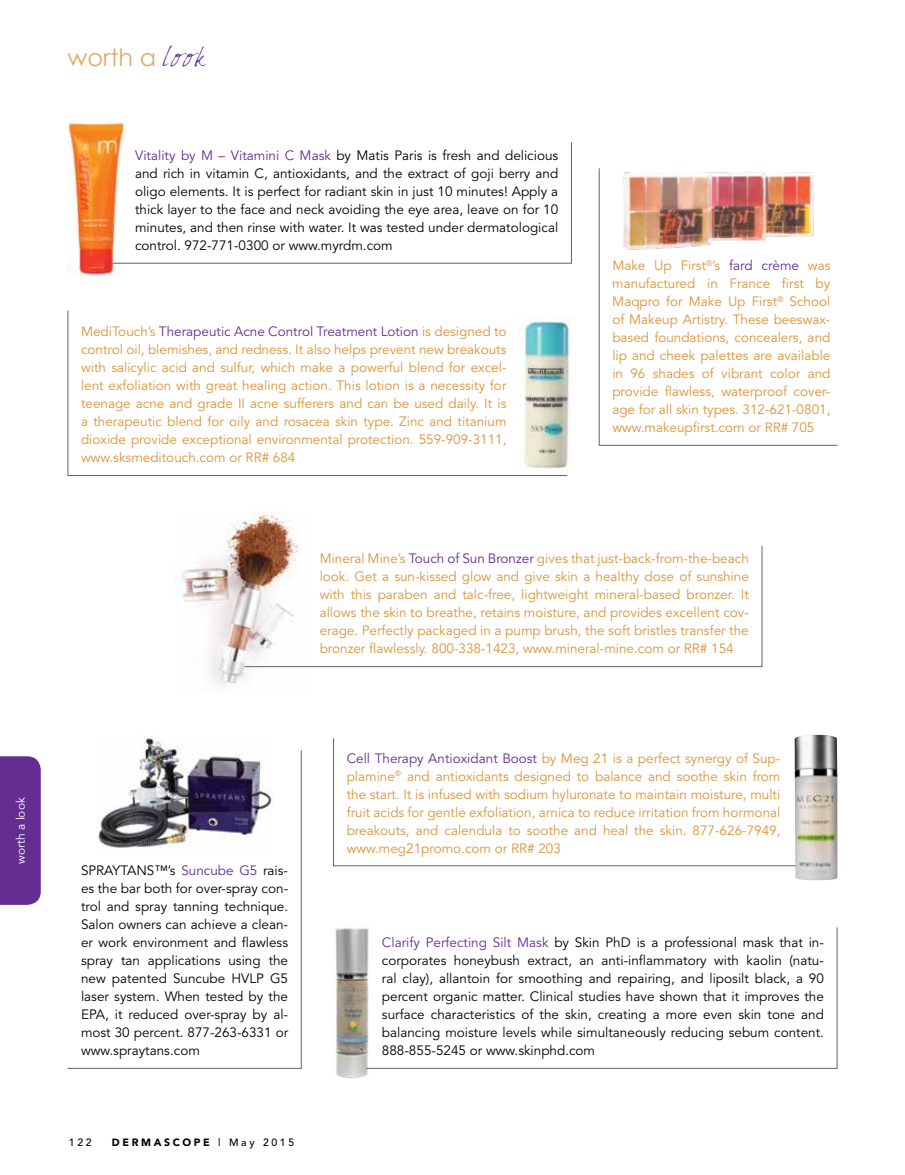
<style>
.page{position:relative;width:905px;height:1175px;background:#fff}
.page>*{position:absolute;margin:0;border:0;box-sizing:border-box;transform-origin:0 0}
.t1{font:24px "Century Gothic";color:#e2aa65}
.t2{font:13.5px/18px "Avenir";color:#db943a;text-align:justify}
.t3{font:13.5px/18px "Avenir";color:#000;text-align:justify}
.t4{font:12px "Avenir";color:#fff}
.t5{font:900 10.5px "Avenir";letter-spacing:.25em;color:#000}
.t6{font:500 10.5px "Avenir";color:#000}
.s1{font-family:"Harabara Hand";color:#642d91}
.s2{color:#642d91}
.s3{font-weight:500}
</style>
<div class="page">
<div style="left:0;top:756px;width:41px;height:148px;background:#642d91"></div>
<img style="left:67px;top:120px;width:58px;height:156px">
<img style="left:568px;top:317px;width:3px;height:150px">
<img style="left:333px;top:928px;width:35px;height:151px">
<img style="left:144px;top:736px;width:39px;height:13px">
<img style="left:794px;top:735px;width:43px;height:145px">
<img style="left:176px;top:512px;width:135px;height:172px">
<svg style="left:67px;top:749px;width:235px;height:320px"></svg>
<svg style="left:112px;top:142px;width:460px;height:122px"></svg>
<svg style="left:365px;top:927px;width:472px;height:142px"></svg>
<svg style="left:244px;top:545px;width:518px;height:122px"></svg>
<svg style="left:67px;top:310px;width:501px;height:166px"></svg>
<svg style="left:333px;top:737px;width:463px;height:129px"></svg>
<svg style="left:598px;top:168px;width:240px;height:278px"></svg>
<p class="t4" style="left:14px;top:863px;width:68px;rotate:-90deg">worth a look</p>
<h1 class="t1" style="left:68px;top:43px;width:139px">worth a <span class="s1">look</span></h1>
<p class="t3" style="left:135px;top:147px;width:425px"><span class="s2">Vitality by M – Vitamini C Mask</span> by Matis Paris is fresh and delicious and rich in vitamin C, antioxidants, and the extract of goji berry and oligo elements. It is perfect for radiant skin in just 10 minutes! Apply a thick layer to the face and neck avoiding the eye area, leave on for 10 minutes, and then rinse with water. It was tested under dermatological control. 972-771-0300 or www.myrdm.com</p>
<p class="t2" style="left:81px;top:323px;width:427px">MediTouch’s <span class="s2">Therapeutic Acne Control Treatment Lotion</span> is designed to control oil, blemishes, and redness. It also helps prevent new breakouts with salicylic acid and sulfur, which make a powerful blend for excel&shy;lent exfoliation with great healing action. This lotion is a necessity for teenage acne and grade II acne sufferers and can be used daily. It is a therapeutic blend for oily and rosacea skin type. Zinc and titanium dioxide provide exceptional environmental protection. 559-909-3111, www.sksmeditouch.com or RR# 684</p>
<p class="t2" style="left:612px;top:257px;width:220px">Make Up First<sup>®</sup>’s <span class="s2">fard crème</span> was manufactured in France first by Maqpro for Make Up First<sup>®</sup> School of Makeup Artistry. These beeswax&shy;based foundations, concealers, and lip and cheek palettes are available in 96 shades of vibrant color and provide flawless, waterproof cover&shy;age for all skin types. 312-621-0801, www.makeupfirst.com or RR# 705</p>
<p class="t2" style="left:320px;top:550px;width:430px">Mineral Mine’s <span class="s2">Touch of Sun Bronzer</span> gives that just-back-from-the-beach look. Get a sun-kissed glow and give skin a healthy dose of sunshine with this paraben and talc-free, lightweight mineral-based bronzer. It allows the skin to breathe, retains moisture, and provides excellent cov&shy;erage. Perfectly packaged in a pump brush, the soft bristles transfer the bronzer flawlessly. 800-338-1423, www.mineral-mine.com or RR# 154</p>
<p class="t3" style="left:81px;top:861px;width:209px">SPRAYTANS™’s <span class="s2">Suncube G5</span> rais&shy;es the bar both for over-spray con&shy;trol and spray tanning technique.<br>Salon owners can achieve a clean&shy;er work environment and flawless spray tan applications using the new patented Suncube HVLP G5 laser system. When tested by the EPA, it reduced over-spray by al&shy;most 30 percent. 877-263-6331 or www.spraytans.com</p>
<p class="t6" style="left:69px;top:1136px;width:24px">122</p>
<p class="t5" style="left:112px;top:1136px;width:184px">DERMASCOPE <span class="s3">| May 2015</span></p>
<p class="t2" style="left:347px;top:749px;width:435px"><span class="s2">Cell Therapy Antioxidant Boost</span> by Meg 21 is a perfect synergy of Sup&shy;plamine<sup>®</sup> and antioxidants designed to balance and soothe skin from the start. It is infused with sodium hyluronate to maintain moisture, multi fruit acids for gentle exfoliation, arnica to reduce irritation from hormonal breakouts, and calendula to soothe and heal the skin. 877-626-7949, www.meg21promo.com or RR# 203</p>
<p class="t3" style="left:382px;top:933px;width:443px"><span class="s2">Clarify Perfecting Silt Mask</span> by Skin PhD is a professional mask that in&shy;corporates honeybush extract, an anti-inflammatory with kaolin (natu&shy;ral clay), allantoin for smoothing and repairing, and liposilt black, a 90 percent organic matter. Clinical studies have shown that it improves the surface characteristics of the skin, creating a more even skin tone and balancing moisture levels while simultaneously reducing sebum content.<br>888-855-5245 or www.skinphd.com</p>
</div>
